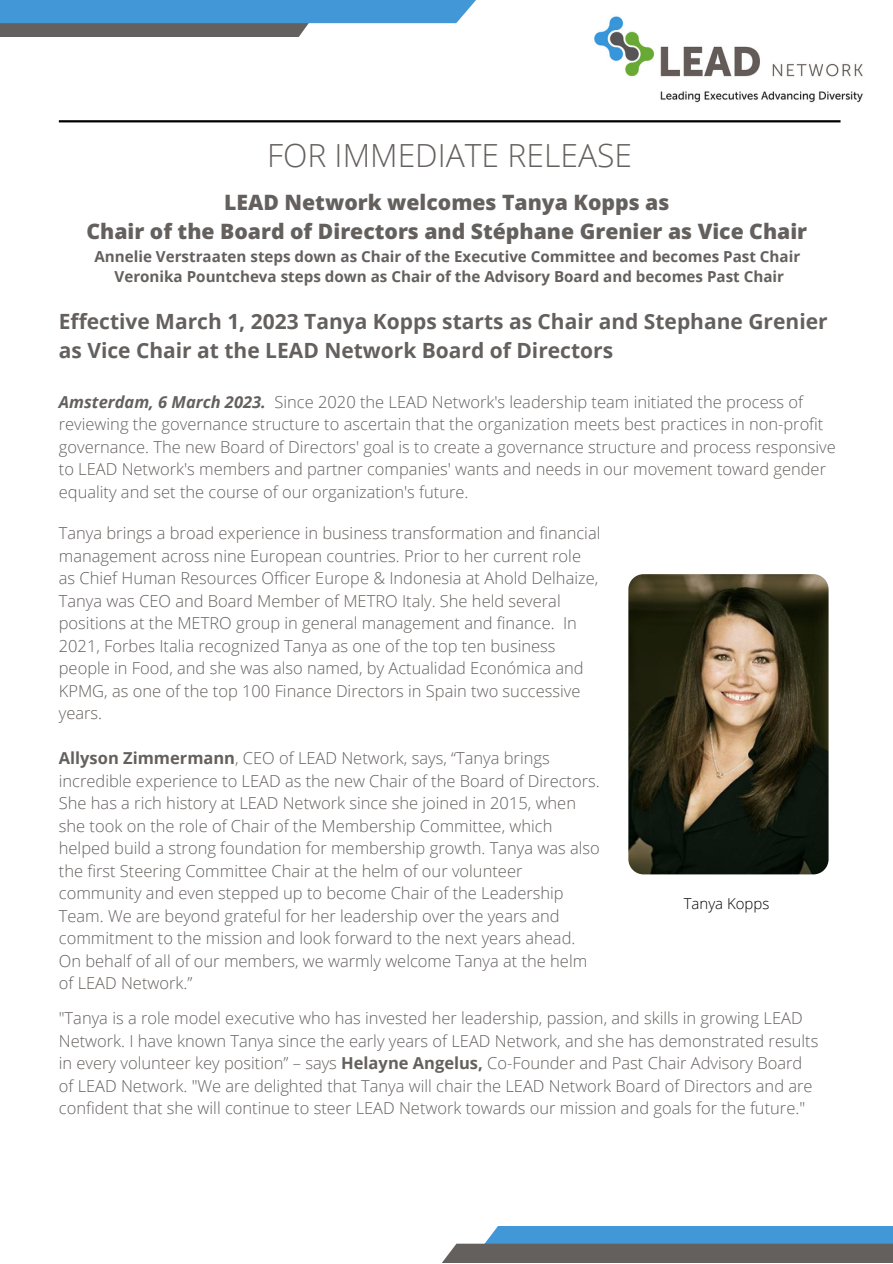
<style>
.page{position:relative;width:893px;height:1264px;background:#fff}
.page>*{position:absolute;margin:0;border:0;box-sizing:border-box;transform-origin:0 0}
.t1{font:300 31.8px "Open Sans";color:#64605e}
.t2{font:800 21.15px/29.2px "Open Sans";color:#64605e;text-align:center}
.t3{font:700 21px/29.2px "Open Sans";color:#64605e}
.t4{font:300 16.5px/22.5px "Open Sans";color:#64605e}
.t5{font:700 15.15px/20.2px "Open Sans";color:#64605e;text-align:center}
.t6{font:300 15px "Open Sans";color:#000}
.s1{font-weight:700;font-style:italic}
.s2{font-weight:700}
</style>
<div class="page">
<hr style="left:59px;top:120px;width:781px;height:2px;background:#000">
<svg style="left:0;top:23px;width:337px;height:14px;background:#72706f"></svg>
<div style="left:0;top:0;width:489px;height:23px;background:#4298d7"></div>
<div style="left:458px;top:1225px;width:434px;height:37px;background:#4298d7"></div>
<div style="left:419px;top:1243px;width:473px;height:19px;background:#64605e"></div>
<img style="left:594px;top:16px;width:269px;height:87px">
<img style="left:628px;top:574px;width:200px;height:300px;border-radius:15px">
<h1 class="t1" style="left:267px;top:133px;width:366px">FOR IMMEDIATE RELEASE</h1>
<p class="t2" style="left:86px;top:187px;width:722px">LEAD Network welcomes Tanya Kopps as<br>Chair of the Board of Directors and Stéphane Grenier as Vice Chair</p>
<p class="t5" style="left:94px;top:246px;width:707px">Annelie Verstraaten steps down as Chair of the Executive Committee and becomes Past Chair<br>Veronika Pountcheva steps down as Chair of the Advisory Board and becomes Past Chair</p>
<p class="t3" style="left:59px;top:306px;width:770px">Effective March 1, 2023 Tanya Kopps starts as Chair and Stephane Grenier as Vice Chair at the LEAD Network Board of Directors</p>
<p class="t4" style="left:59px;top:390px;width:778px"><span class="s1">Amsterdam, 6 March 2023.</span> Since 2020 the LEAD Network's leadership team initiated the process of reviewing the governance structure to ascertain that the organization meets best practices in non-profit governance. The new Board of Directors' goal is to create a governance structure and process responsive to LEAD Network's members and partner companies' wants and needs in our movement toward gender equality and set the course of our organization's future.</p>
<p class="t4" style="left:59px;top:521px;width:543px">Tanya brings a broad experience in business transformation and financial management across nine European countries. Prior to her current role as Chief Human Resources Officer Europe &amp; Indonesia at Ahold Delhaize, Tanya was CEO and Board Member of METRO Italy. She held several positions at the METRO group in general management and finance. In 2021, Forbes Italia recognized Tanya as one of the top ten business people in Food, and she was also named, by Actualidad Económica and KPMG, as one of the top 100 Finance Directors in Spain two successive years.</p>
<p class="t4" style="left:59px;top:746px;width:542px"><span class="s2">Allyson Zimmermann</span>, CEO of LEAD Network, says, “Tanya brings incredible experience to LEAD as the new Chair of the Board of Directors.<br>She has a rich history at LEAD Network since she joined in 2015, when she took on the role of Chair of the Membership Committee, which helped build a strong foundation for membership growth. Tanya was also the first Steering Committee Chair at the helm of our volunteer community and even stepped up to become Chair of the Leadership Team. We are beyond grateful for her leadership over the years and commitment to the mission and look forward to the next years ahead.<br>On behalf of all of our members, we warmly welcome Tanya at the helm of LEAD Network.”</p>
<p class="t4" style="left:59px;top:1006px;width:761px">"Tanya is a role model executive who has invested her leadership, passion, and skills in growing LEAD Network. I have known Tanya since the early years of LEAD Network, and she has demonstrated results in every volunteer key position” – says <span class="s2">Helayne Angelus,</span> Co-Founder and Past Chair Advisory Board of LEAD Network. "We are delighted that Tanya will chair the LEAD Network Board of Directors and are confident that she will continue to steer LEAD Network towards our mission and goals for the future."</p>
<p class="t6" style="left:683px;top:893px;width:87px">Tanya Kopps</p>
</div>
